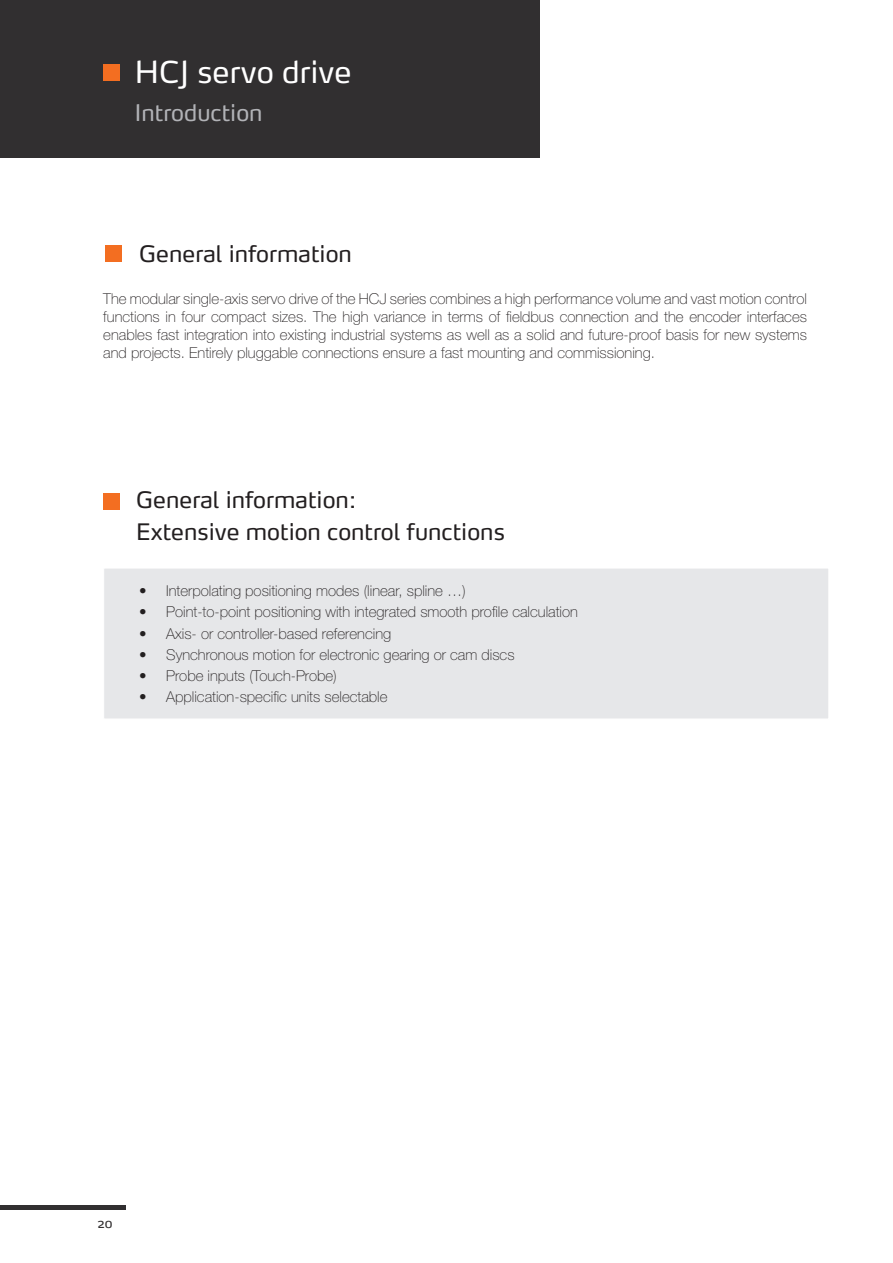
<style>
.page{position:relative;width:893px;height:1263px;background:#fff}
.page>*{position:absolute;margin:0;border:0;box-sizing:border-box;transform-origin:0 0}
.t1{font:30px "Max OT";color:#fff}
.t2{font:22.5px/31.5px "Max OT";color:#231f20}
.t3{font:22.5px "Max OT";color:#b2b3b7}
.t4{font:100 15px/18px "Helvetica Neue LT Pro";color:#231f20;text-align:justify}
.t5{font:13.5px "Max OT";color:#312f30}
</style>
<div class="page">
<div style="left:0;top:0;width:540px;height:157px;background:#312f30"></div>
<hr style="left:0;top:1205px;width:126px;height:4px;background:#312f30">
<svg style="left:105px;top:245px;width:17px;height:17px"></svg>
<svg style="left:103px;top:493px;width:17px;height:17px"></svg>
<div style="left:103px;top:568px;width:726px;height:151px;background:#e6e7e9;border:1px solid #fff"></div>
<div style="left:103px;top:65px;width:17px;height:16px;background:#f36e21"></div>
<h1 class="t1" style="left:135px;top:53px;width:218px">HCJ servo drive</h1>
<h2 class="t3" style="left:135px;top:98px;width:129px">Introduction</h2>
<h2 class="t2" style="left:139px;top:237px;width:214px">General information</h2>
<p class="t4" style="left:103px;top:290px;width:705px">The modular single-axis servo drive of the HCJ series combines a high performance volume and vast motion control functions in four compact sizes. The high variance in terms of fieldbus connection and the encoder interfaces enables fast integration into existing industrial systems as well as a solid and future-proof basis for new systems and projects. Entirely pluggable connections ensure a fast mounting and commissioning.</p>
<h2 class="t2" style="left:136px;top:484px;width:370px">General information:<br>Extensive motion control functions</h2>
<p class="t4" style="left:139px;top:582px;width:328px">• Interpolating positioning modes (linear, spline …)</p>
<p class="t4" style="left:139px;top:603px;width:440px">• Point-to-point positioning with integrated smooth profile calculation</p>
<p class="t4" style="left:139px;top:624px;width:253px">• Axis- or controller-based referencing</p>
<p class="t4" style="left:139px;top:645px;width:377px">• Synchronous motion for electronic gearing or cam discs</p>
<p class="t4" style="left:139px;top:666px;width:199px">• Probe inputs (Touch-Probe)</p>
<p class="t4" style="left:139px;top:687px;width:250px">• Application-specific units selectable</p>
<p class="t5" style="left:97px;top:1214px;width:17px">20</p>
</div>
